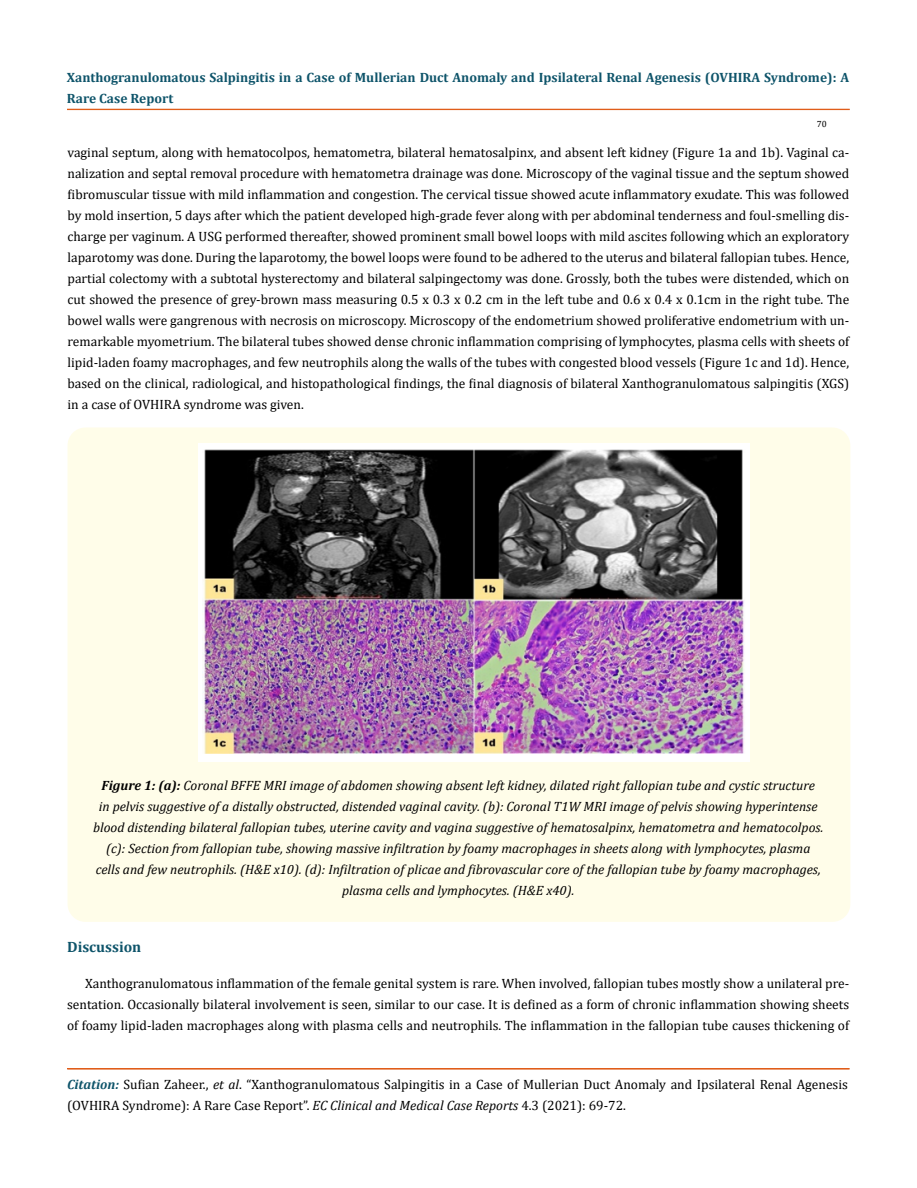
<style>
.page{position:relative;width:917px;height:1188px;background:#fff}
.page>*{position:absolute;margin:0;border:0;box-sizing:border-box;transform-origin:0 0}
.t1{font:700 15px "Cambria";color:#0e546a}
.t2{font:13.5px/21px "Cambria";color:#000;text-align:justify}
.t3{font:italic 13.5px/21px "Cambria";color:#000;text-align:center}
.t4{font:700 13.5px/21px "Cambria";color:#0e546a}
.t5{font:9px "Cambria";color:#000}
.s1{font-weight:700}
.s2{font-weight:700;font-style:italic;color:#0e546a}
.s3{font-style:italic}
</style>
<div class="page">
<div style="left:67px;top:109px;width:782px;height:1px;border:1px solid #e05d1a"></div>
<div style="left:68px;top:428px;width:782px;height:494px;background:#fffde9;border-radius:18px"></div>
<img style="left:198px;top:443px;width:551px;height:319px">
<p class="t4" style="left:67px;top:66px;width:783px">Xanthogranulomatous Salpingitis in a Case of Mullerian Duct Anomaly and Ipsilateral Renal Agenesis (OVHIRA Syndrome): A<br>Rare Case Report</p>
<p class="t5" style="left:816px;top:118px;width:11px">70</p>
<p class="t2" style="left:68px;top:142px;width:783px">vaginal septum, along with hematocolpos, hematometra, bilateral hematosalpinx, and absent left kidney (Figure 1a and 1b). Vaginal ca&shy;nalization and septal removal procedure with hematometra drainage was done. Microscopy of the vaginal tissue and the septum showed fibromuscular tissue with mild inflammation and congestion. The cervical tissue showed acute inflammatory exudate. This was followed by mold insertion, 5 days after which the patient developed high-grade fever along with per abdominal tenderness and foul-smelling dis&shy;charge per vaginum. A USG performed thereafter, showed prominent small bowel loops with mild ascites following which an exploratory laparotomy was done. During the laparotomy, the bowel loops were found to be adhered to the uterus and bilateral fallopian tubes. Hence, partial colectomy with a subtotal hysterectomy and bilateral salpingectomy was done. Grossly, both the tubes were distended, which on cut showed the presence of grey-brown mass measuring 0.5 x 0.3 x 0.2 cm in the left tube and 0.6 x 0.4 x 0.1cm in the right tube. The bowel walls were gangrenous with necrosis on microscopy. Microscopy of the endometrium showed proliferative endometrium with un&shy;remarkable myometrium. The bilateral tubes showed dense chronic inflammation comprising of lymphocytes, plasma cells with sheets of lipid-laden foamy macrophages, and few neutrophils along the walls of the tubes with congested blood vessels (Figure 1c and 1d). Hence, based on the clinical, radiological, and histopathological findings, the final diagnosis of bilateral Xanthogranulomatous salpingitis (XGS) in a case of OVHIRA syndrome was given.</p>
<p class="t3" style="left:93px;top:774px;width:731px"><span class="s1">Figure 1: (a):</span> Coronal BFFE MRI image of abdomen showing absent left kidney, dilated right fallopian tube and cystic structure<br>in pelvis suggestive of a distally obstructed, distended vaginal cavity. (b): Coronal T1W MRI image of pelvis showing hyperintense blood distending bilateral fallopian tubes, uterine cavity and vagina suggestive of hematosalpinx, hematometra and hematocolpos. (c): Section from fallopian tube, showing massive infiltration by foamy macrophages in sheets along with lymphocytes, plasma cells and few neutrophils. (H&amp;E x10). (d): Infiltration of plicae and fibrovascular core of the fallopian tube by foamy macrophages, plasma cells and lymphocytes. (H&amp;E x40).</p>
<p class="t1" style="left:67px;top:936px;width:76px">Discussion</p>
<p class="t2" style="left:67px;top:972px;width:783px;text-indent:18px">Xanthogranulomatous inflammation of the female genital system is rare. When involved, fallopian tubes mostly show a unilateral pre&shy;sentation. Occasionally bilateral involvement is seen, similar to our case. It is defined as a form of chronic inflammation showing sheets of foamy lipid-laden macrophages along with plasma cells and neutrophils. The inflammation in the fallopian tube causes thickening of</p>
<p class="t2" style="left:67px;top:1074px;width:782px"><span class="s2">Citation:</span> Sufian Zaheer., <span class="s3">et al</span>. “Xanthogranulomatous Salpingitis in a Case of Mullerian Duct Anomaly and Ipsilateral Renal Agenesis (OVHIRA Syndrome): A Rare Case Report”. <span class="s3">EC Clinical and Medical Case Reports</span> 4.3 (2021): 69-72.</p>
</div>
